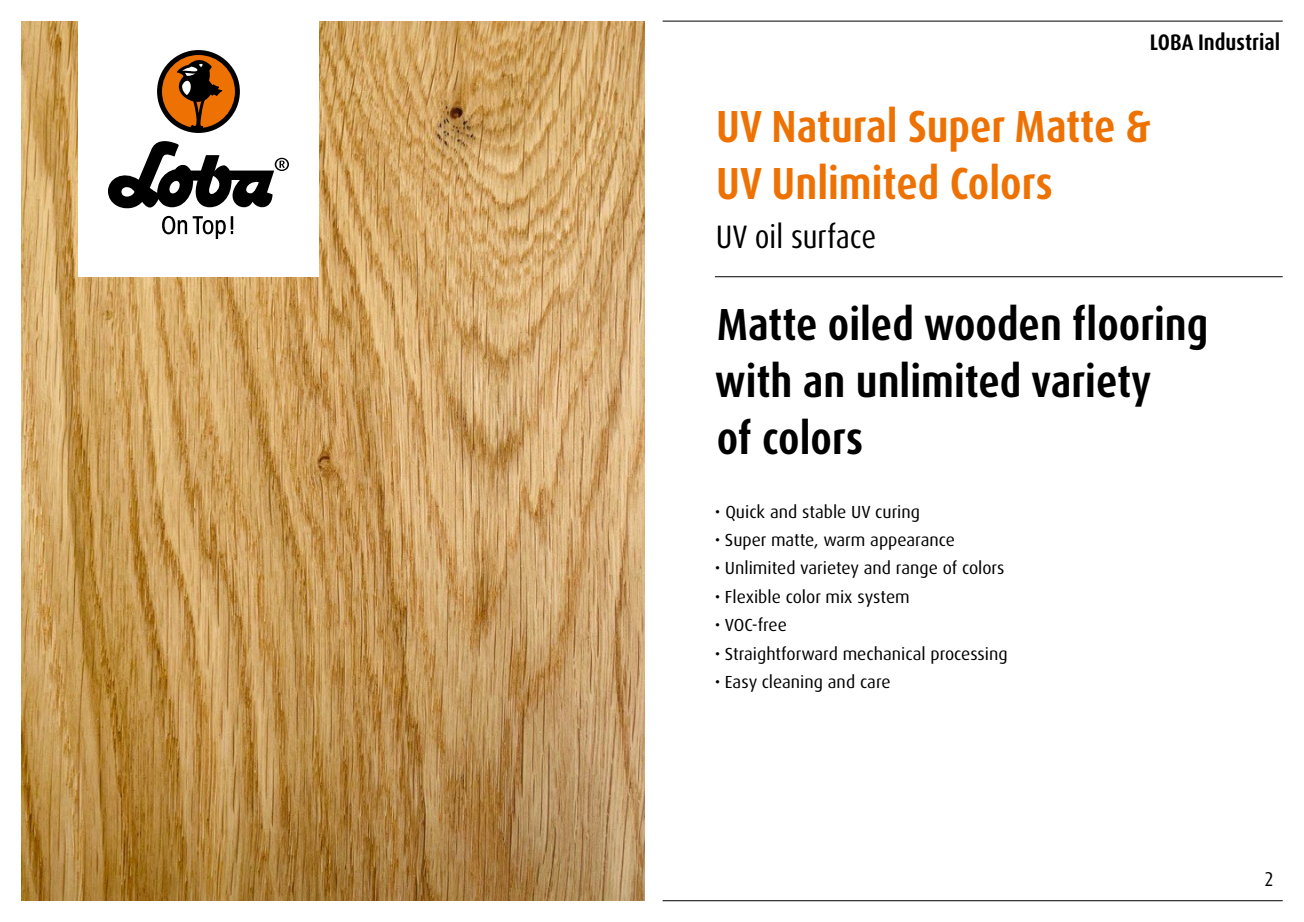
<style>
.page{position:relative;width:1304px;height:922px;background:#fff}
.page>*{position:absolute;margin:0;border:0;box-sizing:border-box;transform-origin:0 0}
.t1{font:700 condensed 45px/56.8px "Dax Pro";color:#000}
.t2{font:700 condensed 45px/56.8px "Dax Pro";color:#ee7203}
.t3{font:condensed 32.5px "Dax Pro";color:#000}
.t4{font:700 condensed 22.5px "Dax Pro";color:#000}
.t5{font:condensed 20px "Dax Pro";color:#000}
.t6{font:17.5px "Dax Pro";color:#000}
</style>
<div class="page">
<img style="left:21px;top:21px;width:624px;height:879px">
<hr style="left:663px;top:21px;width:620px;height:1px;background:#000">
<hr style="left:663px;top:900px;width:620px;height:1px;background:#000">
<hr style="left:715px;top:276px;width:568px;height:1px;background:#000">
<div style="left:78px;top:0;width:241px;height:276px;background:#fff"></div>
<svg style="left:162px;top:216px;width:25px;height:18px"></svg>
<svg style="left:193px;top:216px;width:40px;height:23px"></svg>
<svg style="left:108px;top:141px;width:181px;height:68px"></svg>
<div style="left:157px;top:50px;width:83px;height:83px;background:#000;border-radius:50%"></div>
<svg style="left:162px;top:54px;width:73px;height:74px"></svg>
<p class="t4" style="left:1150px;top:27px;width:132px">LOBA Industrial</p>
<h1 class="t2" style="left:716px;top:98px;width:436px">UV Natural Super Matte &amp;<br>UV Unlimited Colors</h1>
<h2 class="t3" style="left:716px;top:216px;width:162px">UV oil surface</h2>
<h1 class="t1" style="left:715px;top:297px;width:495px">Matte oiled wooden flooring with an unlimited variety<br>of colors</h1>
<p class="t6" style="left:715px;top:500px;width:207px">• Quick and stable UV curing</p>
<p class="t6" style="left:715px;top:528px;width:242px">• Super matte, warm appearance</p>
<p class="t6" style="left:715px;top:557px;width:291px">• Unlimited varietey and range of colors</p>
<p class="t6" style="left:715px;top:585px;width:196px">• Flexible color mix system</p>
<p class="t6" style="left:715px;top:613px;width:73px">• VOC-free</p>
<p class="t6" style="left:715px;top:642px;width:294px">• Straightforward mechanical processing</p>
<p class="t6" style="left:715px;top:670px;width:177px">• Easy cleaning and care</p>
<p class="t5" style="left:1264px;top:866px;width:11px">2</p>
</div>
